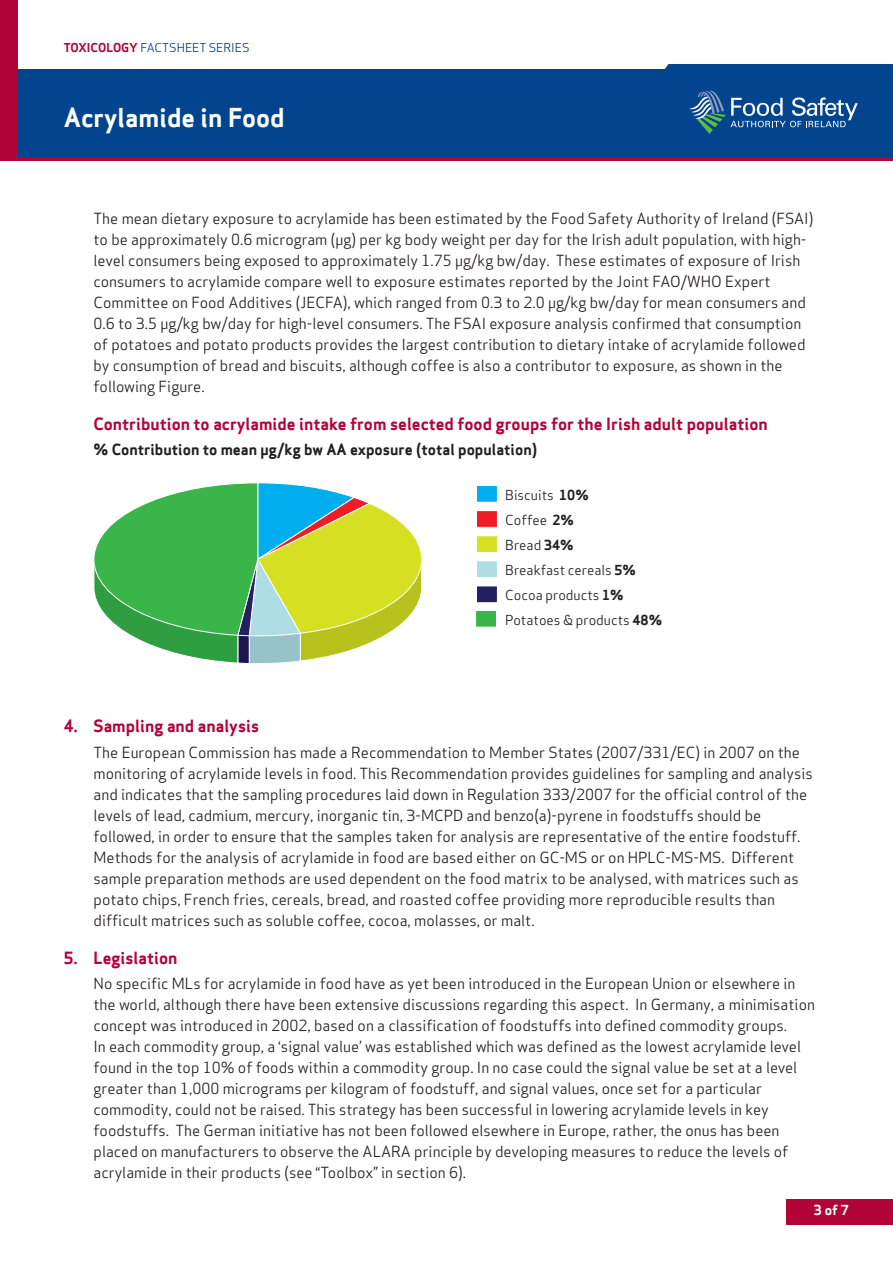
<style>
.page{position:relative;width:893px;height:1263px;background:#fff}
.page>*{position:absolute;margin:0;border:0;box-sizing:border-box;transform-origin:0 0}
.t1{font:25.5px "Apex Sans Bold T";color:#fff}
.t2{font:16.5px "Apex Sans Bold T";color:#b30437}
.t3{font:15px/21px "Apex Sans Book T";color:#231f20}
.t4{font:15px "Apex Sans Bold T";color:#231f20}
.t5{font:13.5px/25px "Apex Sans Book T";color:#231f20}
.t6{font:13.5px "Apex Sans Bold T";color:#fff}
.t7{font:12px "Apex Sans Book T";color:#02448d}
.s1{font-family:"Apex Sans Bold T";color:#b30437}
.s2{font-family:"Apex Sans Bold T"}
</style>
<div class="page">
<div style="left:787px;top:1199px;width:106px;height:26px;background:#b30437"></div>
<div style="left:0;top:70px;width:893px;height:87px;background:#02448d"></div>
<svg style="left:599px;top:64px;width:294px;height:70px"></svg>
<hr style="left:0;top:157px;width:893px;height:3px;background:#b30437">
<div style="left:0;top:0;width:17px;height:158px;background:#b30437"></div>
<svg style="left:94px;top:482px;width:328px;height:182px"></svg>
<div style="left:476px;top:610px;width:20px;height:17px;background:#3ab54a"></div>
<div style="left:475px;top:610px;width:22px;height:17px;border:1px solid #fff"></div>
<div style="left:476px;top:586px;width:21px;height:17px;background:#252161"></div>
<div style="left:476px;top:585px;width:22px;height:18px;border:1px solid #fff"></div>
<div style="left:476px;top:561px;width:21px;height:17px;background:#aedee4"></div>
<div style="left:476px;top:560px;width:22px;height:18px;border:1px solid #fff"></div>
<div style="left:476px;top:536px;width:21px;height:16px;background:#d6df21"></div>
<div style="left:476px;top:535px;width:22px;height:18px;border:1px solid #fff"></div>
<div style="left:476px;top:511px;width:21px;height:16px;background:#ee1d23"></div>
<div style="left:476px;top:510px;width:22px;height:18px;border:1px solid #fff"></div>
<div style="left:476px;top:485px;width:21px;height:17px;background:#00aeef"></div>
<div style="left:476px;top:485px;width:22px;height:18px;border:1px solid #fff"></div>
<p class="t7" style="left:64px;top:39px;width:187px"><span class="s1">TOXICOLOGY</span> FACTSHEET SERIES</p>
<h1 class="t1" style="left:64px;top:101px;width:222px">Acrylamide in Food</h1>
<p class="t3" style="left:94px;top:208px;width:721px">The mean dietary exposure to acrylamide has been estimated by the Food Safety Authority of Ireland (FSAI) to be approximately 0.6 microgram (µg) per kg body weight per day for the Irish adult population, with high&shy;level consumers being exposed to approximately 1.75 µg/kg bw/day. These estimates of exposure of Irish consumers to acrylamide compare well to exposure estimates reported by the Joint FAO/WHO Expert Committee on Food Additives (JECFA), which ranged from 0.3 to 2.0 µg/kg bw/day for mean consumers and 0.6 to 3.5 µg/kg bw/day for high-level consumers. The FSAI exposure analysis confirmed that consumption of potatoes and potato products provides the largest contribution to dietary intake of acrylamide followed by consumption of bread and biscuits, although coffee is also a contributor to exposure, as shown in the following Figure.</p>
<p class="t2" style="left:94px;top:413px;width:676px">Contribution to acrylamide intake from selected food groups for the Irish adult population</p>
<p class="t4" style="left:94px;top:440px;width:445px">% Contribution to mean µg/kg bw AA exposure (total population)</p>
<p class="t5" style="left:505px;top:482px;width:158px">Biscuits <span class="s2">10%<br></span>Coffee <span class="s2">2%<br></span>Bread <span class="s2">34%<br></span>Breakfast cereals <span class="s2">5%<br></span>Cocoa products <span class="s2">1%<br></span>Potatoes &amp; products <span class="s2">48%</span></p>
<p class="t2" style="left:64px;top:716px;width:197px">4. Sampling and analysis</p>
<p class="t3" style="left:94px;top:741px;width:721px">The European Commission has made a Recommendation to Member States (2007/331/EC) in 2007 on the monitoring of acrylamide levels in food. This Recommendation provides guidelines for sampling and analysis and indicates that the sampling procedures laid down in Regulation 333/2007 for the official control of the levels of lead, cadmium, mercury, inorganic tin, 3-MCPD and benzo(a)-pyrene in foodstuffs should be followed, in order to ensure that the samples taken for analysis are representative of the entire foodstuff.<br>Methods for the analysis of acrylamide in food are based either on GC-MS or on HPLC-MS-MS. Different sample preparation methods are used dependent on the food matrix to be analysed, with matrices such as potato chips, French fries, cereals, bread, and roasted coffee providing more reproducible results than difficult matrices such as soluble coffee, cocoa, molasses, or malt.</p>
<p class="t2" style="left:64px;top:947px;width:115px">5. Legislation</p>
<p class="t3" style="left:94px;top:973px;width:723px">No specific MLs for acrylamide in food have as yet been introduced in the European Union or elsewhere in the world, although there have been extensive discussions regarding this aspect. In Germany, a minimisation concept was introduced in 2002, based on a classification of foodstuffs into defined commodity groups.<br>In each commodity group, a ‘signal value’ was established which was defined as the lowest acrylamide level found in the top 10% of foods within a commodity group. In no case could the signal value be set at a level greater than 1,000 micrograms per kilogram of foodstuff, and signal values, once set for a particular commodity, could not be raised. This strategy has been successful in lowering acrylamide levels in key foodstuffs. The German initiative has not been followed elsewhere in Europe, rather, the onus has been placed on manufacturers to observe the ALARA principle by developing measures to reduce the levels of acrylamide in their products (see “Toolbox” in section 6).</p>
<p class="t6" style="left:814px;top:1201px;width:37px">3of 7</p>
</div>
